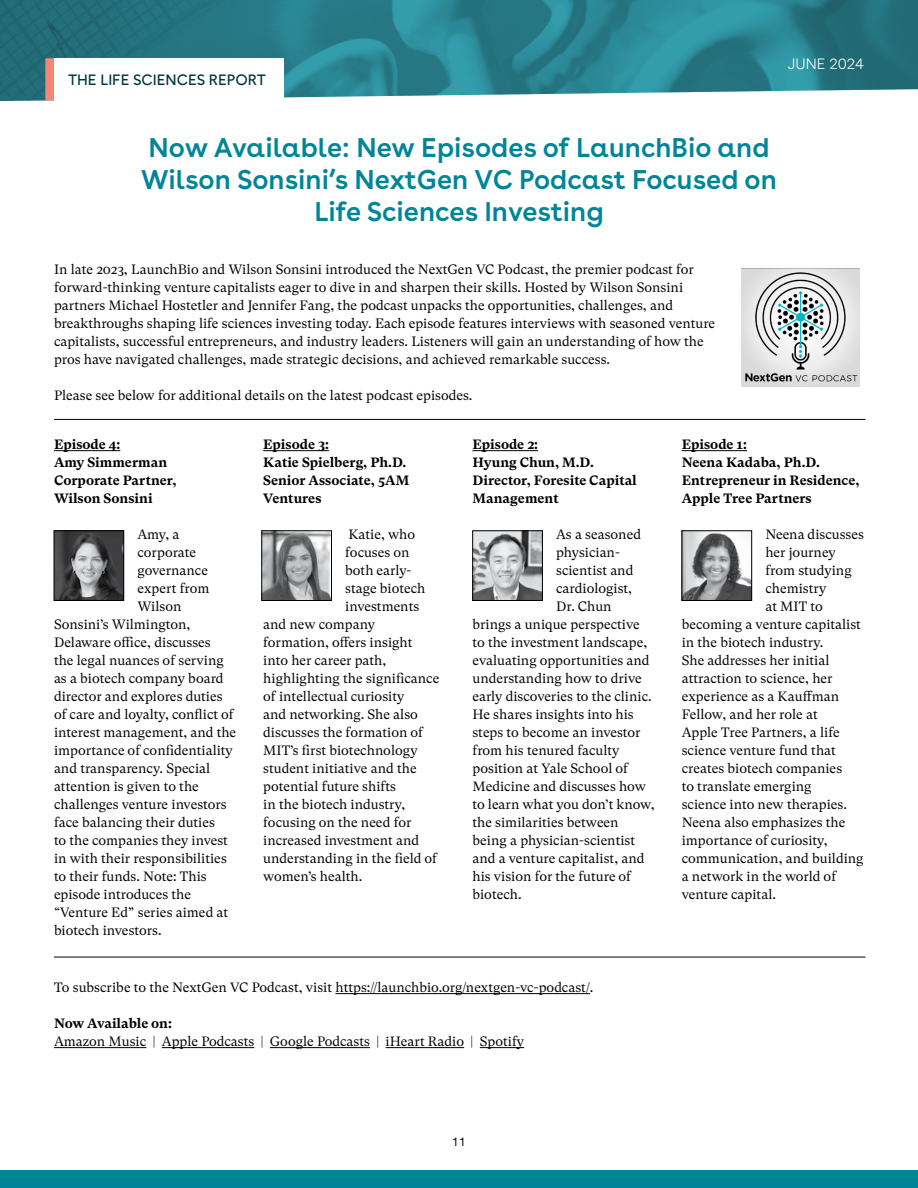
<style>
.page{position:relative;width:918px;height:1188px;background:#fff}
.page>*{position:absolute;margin:0;border:0;box-sizing:border-box;transform-origin:0 0}
.t1{font:600 27px/32.4px "Buenos Aires";color:#008598;text-align:center}
.t2{font:15px "Buenos Aires";color:#003644}
.t3{font:300 15px "Buenos Aires";color:#fff}
.t4{font:13.5px/18px "GT Super Text";color:#000}
.t5{font:700 13.5px/18px "GT Super Text";color:#000}
.t6{font:12px "Helvetica Neue";color:#000}
</style>
<div class="page">
<svg style="left:0;top:0;width:918px;height:101px;background:#348591"></svg>
<div style="left:54px;top:58px;width:230px;height:50px;background:#fff"></div>
<div style="left:45px;top:58px;width:9px;height:42px;background:#f58674"></div>
<div style="left:0;top:1171px;width:918px;height:17px;background:#008598"></div>
<hr style="left:54px;top:450px;width:66px;height:1px;background:#000">
<hr style="left:263px;top:450px;width:66px;height:1px;background:#000">
<hr style="left:472px;top:450px;width:66px;height:1px;background:#000">
<hr style="left:682px;top:450px;width:65px;height:1px;background:#000">
<img style="left:741px;top:268px;width:119px;height:119px">
<img style="left:56px;top:533px;width:66px;height:66px">
<div style="left:54px;top:531px;width:70px;height:70px;border:1px solid #000"></div>
<img style="left:684px;top:533px;width:66px;height:66px">
<div style="left:682px;top:531px;width:70px;height:70px;border:1px solid #000"></div>
<img style="left:264px;top:533px;width:66px;height:66px">
<div style="left:262px;top:531px;width:70px;height:70px;border:1px solid #000"></div>
<img style="left:474px;top:533px;width:67px;height:66px">
<div style="left:472px;top:531px;width:71px;height:70px;border:1px solid #000"></div>
<hr style="left:335px;top:993px;width:255px;height:1px;background:#000">
<hr style="left:54px;top:1047px;width:92px;height:1px;background:#000">
<hr style="left:162px;top:1047px;width:92px;height:1px;background:#000">
<hr style="left:270px;top:1047px;width:100px;height:1px;background:#000">
<hr style="left:386px;top:1047px;width:78px;height:1px;background:#000">
<hr style="left:480px;top:1047px;width:44px;height:1px;background:#000">
<hr style="left:54px;top:419px;width:812px;height:1px;background:#000">
<hr style="left:54px;top:957px;width:812px;height:1px;background:#000">
<p class="t2" style="left:68px;top:68px;width:200px">THE LIFE SCIENCES REPORT</p>
<p class="t3" style="left:788px;top:52px;width:78px">JUNE 2024</p>
<h1 class="t1" style="left:141px;top:128px;width:637px">Now Available: New Episodes of LaunchBio and<br>Wilson Sonsini’s NextGen VC Podcast Focused on<br>Life Sciences Investing</h1>
<p class="t4" style="left:54px;top:260px;width:663px">In late 2023, LaunchBio and Wilson Sonsini introduced the NextGen VC Podcast, the premier podcast for forward-thinking venture capitalists eager to dive in and sharpen their skills. Hosted by Wilson Sonsini partners Michael Hostetler and Jennifer Fang, the podcast unpacks the opportunities, challenges, and breakthroughs shaping life sciences investing today. Each episode features interviews with seasoned venture capitalists, successful entrepreneurs, and industry leaders. Listeners will gain an understanding of how the pros have navigated challenges, made strategic decisions, and achieved remarkable success.</p>
<p class="t4" style="left:54px;top:386px;width:420px">Please see below for additional details on the latest podcast episodes.</p>
<p class="t5" style="left:54px;top:436px;width:124px">Episode 4:<br>Amy Simmerman<br>Corporate Partner,<br>Wilson Sonsini</p>
<p class="t4" style="left:137px;top:526px;width:44px">Amy, a</p>
<p class="t4" style="left:137px;top:544px;width:60px">corporate</p>
<p class="t4" style="left:137px;top:562px;width:72px">governance</p>
<p class="t4" style="left:137px;top:580px;width:74px">expert from</p>
<p class="t4" style="left:137px;top:598px;width:46px">Wilson</p>
<p class="t4" style="left:54px;top:616px;width:138px">Sonsini’s Wilmington,</p>
<p class="t4" style="left:54px;top:634px;width:158px">Delaware office, discusses</p>
<p class="t4" style="left:54px;top:652px;width:171px">the legal nuances of serving</p>
<p class="t4" style="left:54px;top:670px;width:171px">as a biotech company board</p>
<p class="t4" style="left:54px;top:688px;width:170px">director and explores duties</p>
<p class="t4" style="left:54px;top:706px;width:181px">of care and loyalty, conflict of</p>
<p class="t4" style="left:54px;top:724px;width:184px">interest management, and the</p>
<p class="t4" style="left:54px;top:742px;width:180px">importance of confidentiality</p>
<p class="t4" style="left:54px;top:760px;width:158px">and transparency. Special</p>
<p class="t4" style="left:54px;top:778px;width:146px">attention is given to the</p>
<p class="t4" style="left:54px;top:796px;width:174px">challenges venture investors</p>
<p class="t4" style="left:54px;top:814px;width:163px">face balancing their duties</p>
<p class="t4" style="left:54px;top:832px;width:175px">to the companies they invest</p>
<p class="t4" style="left:54px;top:850px;width:174px">in with their responsibilities</p>
<p class="t4" style="left:54px;top:868px;width:154px">to their funds. Note: This</p>
<p class="t4" style="left:54px;top:886px;width:139px">episode introduces the</p>
<p class="t4" style="left:54px;top:904px;width:176px">“Venture Ed” series aimed at</p>
<p class="t4" style="left:54px;top:922px;width:109px">biotech investors.</p>
<p class="t5" style="left:263px;top:436px;width:148px">Episode 3:<br>Katie Spielberg, Ph.D.<br>Senior Associate, 5AM<br>Ventures</p>
<p class="t4" style="left:348px;top:526px;width:68px">Katie, who</p>
<p class="t4" style="left:345px;top:544px;width:66px">focuses on</p>
<p class="t4" style="left:345px;top:562px;width:68px">both early-</p>
<p class="t4" style="left:345px;top:580px;width:82px">stage biotech</p>
<p class="t4" style="left:345px;top:598px;width:76px">investments</p>
<p class="t4" style="left:263px;top:616px;width:113px">and new company</p>
<p class="t4" style="left:263px;top:634px;width:151px">formation, offers insight</p>
<p class="t4" style="left:263px;top:652px;width:125px">into her career path,</p>
<p class="t4" style="left:263px;top:670px;width:178px">highlighting the significance</p>
<p class="t4" style="left:263px;top:688px;width:143px">of intellectual curiosity</p>
<p class="t4" style="left:263px;top:706px;width:156px">and networking. She also</p>
<p class="t4" style="left:263px;top:724px;width:161px">discusses the formation of</p>
<p class="t4" style="left:263px;top:742px;width:156px">MIT’s first biotechnology</p>
<p class="t4" style="left:263px;top:760px;width:155px">student initiative and the</p>
<p class="t4" style="left:263px;top:778px;width:134px">potential future shifts</p>
<p class="t4" style="left:263px;top:796px;width:144px">in the biotech industry,</p>
<p class="t4" style="left:263px;top:814px;width:150px">focusing on the need for</p>
<p class="t4" style="left:263px;top:832px;width:158px">increased investment and</p>
<p class="t4" style="left:263px;top:850px;width:175px">understanding in the field of</p>
<p class="t4" style="left:263px;top:868px;width:101px">women’s health.</p>
<p class="t5" style="left:472px;top:436px;width:166px">Episode 2:<br>Hyung Chun, M.D.<br>Director, Foresite Capital<br>Management</p>
<p class="t4" style="left:556px;top:526px;width:87px">As a seasoned</p>
<p class="t4" style="left:556px;top:544px;width:65px">physician-</p>
<p class="t4" style="left:556px;top:562px;width:79px">scientist and</p>
<p class="t4" style="left:556px;top:580px;width:78px">cardiologist,</p>
<p class="t4" style="left:556px;top:598px;width:57px">Dr. Chun</p>
<p class="t4" style="left:472px;top:616px;width:169px">brings a unique perspective</p>
<p class="t4" style="left:472px;top:634px;width:176px">to the investment landscape,</p>
<p class="t4" style="left:472px;top:652px;width:179px">evaluating opportunities and</p>
<p class="t4" style="left:472px;top:670px;width:171px">understanding how to drive</p>
<p class="t4" style="left:472px;top:688px;width:181px">early discoveries to the clinic.</p>
<p class="t4" style="left:472px;top:706px;width:163px">He shares insights into his</p>
<p class="t4" style="left:472px;top:724px;width:169px">steps to become an investor</p>
<p class="t4" style="left:472px;top:742px;width:149px">from his tenured faculty</p>
<p class="t4" style="left:472px;top:760px;width:157px">position at Yale School of</p>
<p class="t4" style="left:472px;top:778px;width:175px">Medicine and discusses how</p>
<p class="t4" style="left:472px;top:796px;width:184px">to learn what you don’t know,</p>
<p class="t4" style="left:472px;top:814px;width:148px">the similarities between</p>
<p class="t4" style="left:472px;top:832px;width:164px">being a physician-scientist</p>
<p class="t4" style="left:472px;top:850px;width:174px">and a venture capitalist, and</p>
<p class="t4" style="left:472px;top:868px;width:160px">his vision for the future of</p>
<p class="t4" style="left:472px;top:886px;width:51px">biotech.</p>
<p class="t4" style="left:54px;top:979px;width:541px">To subscribe to the NextGen VC Podcast, visit https://launchbio.org/nextgen-vc-podcast/.</p>
<p class="t5" style="left:54px;top:1015px;width:119px">Now Available on:</p>
<p class="t4" style="left:54px;top:1033px;width:472px">Amazon Music | Apple Podcasts | Google Podcasts | iHeart Radio | Spotify</p>
<p class="t5" style="left:682px;top:436px;width:179px">Episode 1:<br>Neena Kadaba, Ph.D.<br>Entrepreneur in Residence,<br>Apple Tree Partners</p>
<p class="t4" style="left:765px;top:526px;width:100px">Neena discusses</p>
<p class="t4" style="left:765px;top:544px;width:72px">her journey</p>
<p class="t4" style="left:765px;top:562px;width:88px">from studying</p>
<p class="t4" style="left:765px;top:580px;width:62px">chemistry</p>
<p class="t4" style="left:765px;top:598px;width:59px">at MIT to</p>
<p class="t4" style="left:682px;top:616px;width:181px">becoming a venture capitalist</p>
<p class="t4" style="left:682px;top:634px;width:143px">in the biotech industry.</p>
<p class="t4" style="left:682px;top:652px;width:149px">She addresses her initial</p>
<p class="t4" style="left:682px;top:670px;width:152px">attraction to science, her</p>
<p class="t4" style="left:682px;top:688px;width:159px">experience as a Kauffman</p>
<p class="t4" style="left:682px;top:706px;width:138px">Fellow, and her role at</p>
<p class="t4" style="left:682px;top:724px;width:160px">Apple Tree Partners, a life</p>
<p class="t4" style="left:682px;top:742px;width:156px">science venture fund that</p>
<p class="t4" style="left:682px;top:760px;width:162px">creates biotech companies</p>
<p class="t4" style="left:682px;top:778px;width:131px">to translate emerging</p>
<p class="t4" style="left:682px;top:796px;width:167px">science into new therapies.</p>
<p class="t4" style="left:682px;top:814px;width:165px">Neena also emphasizes the</p>
<p class="t4" style="left:682px;top:832px;width:148px">importance of curiosity,</p>
<p class="t4" style="left:682px;top:850px;width:183px">communication, and building</p>
<p class="t4" style="left:682px;top:868px;width:156px">a network in the world of</p>
<p class="t4" style="left:682px;top:886px;width:96px">venture capital.</p>
<p class="t6" style="left:452px;top:1133px;width:15px">11</p>
</div>
